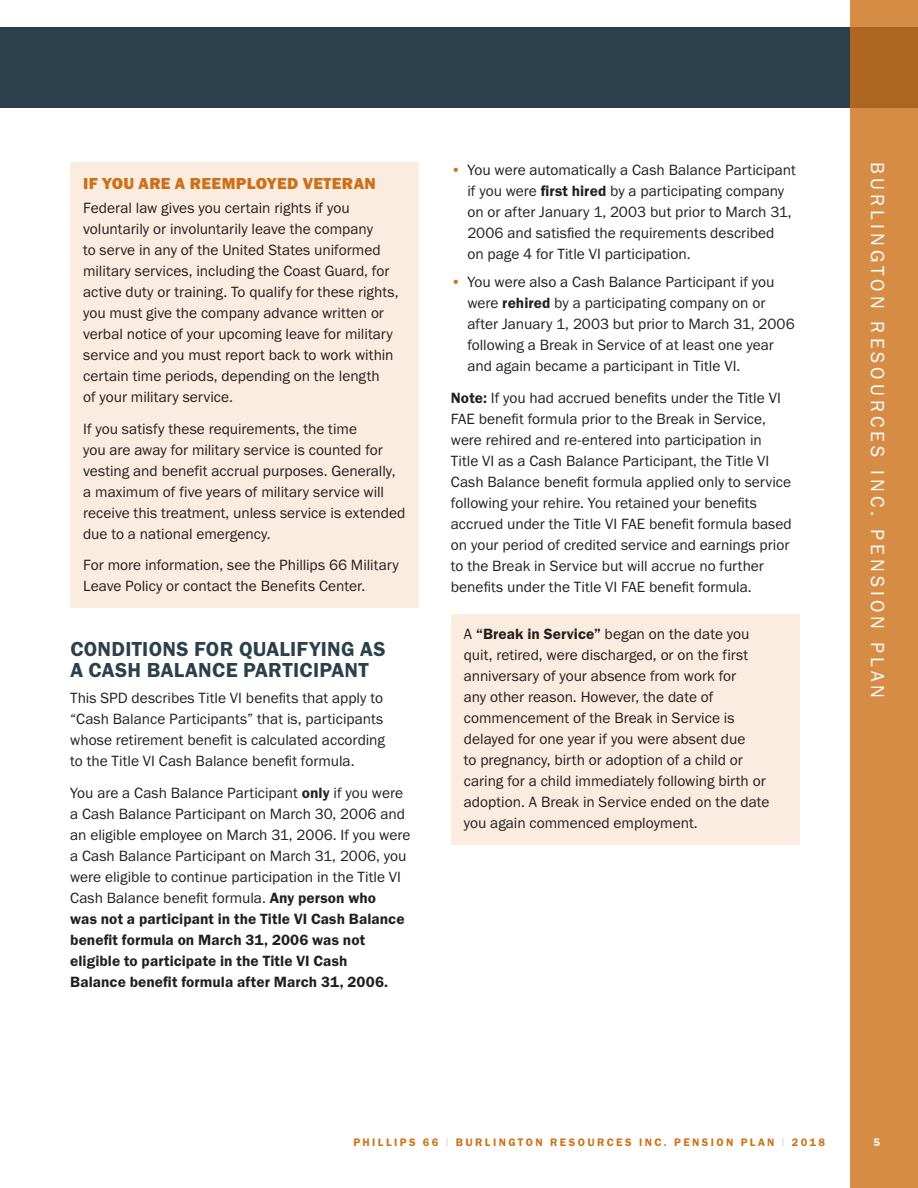
<style>
.page{position:relative;width:918px;height:1188px;background:#fff}
.page>*{position:absolute;margin:0;border:0;box-sizing:border-box;transform-origin:0 0}
.Head_2{font:600 21px/21px "Franklin Gothic FS";letter-spacing:.015em;color:#2b404c}
.t1{font:19.5px "Franklin Gothic FS";letter-spacing:.215em;color:#fff}
.Callout_Head-Brown{font:16.5px "Franklin Gothic FS Hvy";letter-spacing:.02em;color:#ce7018}
.Body{font:15.3px/21px "Franklin Gothic FS";color:#231f20}
.Callout_Body{font:15.3px/21px "Franklin Gothic FS";color:#231f20}
.Callout_Body_after_H{font:15.3px/21px "Franklin Gothic FS";color:#231f20}
.Body_after_hd2{font:15.3px/21px "Franklin Gothic FS";color:#231f20}
.t2{font:600 11.25px "Franklin Gothic FS";letter-spacing:.215em;color:#ce7018}
.t3{font:600 11.25px "Franklin Gothic FS";color:#fff}
.s1{font-weight:600}
.s2{color:#ce7018}
.s3{font-weight:400;color:#d4d2ce}
</style>
<div class="page">
<div style="left:0;top:27px;width:918px;height:81px;background:#2b404c"></div>
<div style="left:850px;top:0;width:68px;height:1188px;background:#d78c46"></div>
<div style="left:70px;top:162px;width:348px;height:446px;background:#faecde"></div>
<div style="left:451px;top:614px;width:348px;height:231px;background:#faecde"></div>
<p class="Callout_Head-Brown" style="left:83px;top:174px;width:294px">IF YOU ARE A REEMPLOYED VETERAN</p>
<p class="Callout_Body_after_H" style="left:83px;top:197px;width:317px">Federal law gives you certain rights if you voluntarily or involuntarily leave the company<br>to serve in any of the United States uniformed military services, including the Coast Guard, for active duty or training. To qualify for these rights, you must give the company advance written or verbal notice of your upcoming leave for military service and you must report back to work within certain time periods, depending on the length<br>of your military service.</p>
<p class="Callout_Body" style="left:83px;top:418px;width:324px">If you satisfy these requirements, the time<br>you are away for military service is counted for vesting and benefit accrual purposes. Generally, a maximum of five years of military service will receive this treatment, unless service is extended due to a national emergency.</p>
<p class="Callout_Body" style="left:83px;top:555px;width:317px">For more information, see the Phillips 66 Military<br>Leave Policy or contact the Benefits Center.</p>
<p class="Head_2" style="left:70px;top:638px;width:317px">CONDITIONS FOR QUALIFYING AS<br>A CASH BALANCE PARTICIPANT</p>
<p class="Body_after_hd2" style="left:70px;top:688px;width:316px">This SPD describes Title VI benefits that apply to “Cash Balance Participants” that is, participants whose retirement benefit is calculated according to the Title VI Cash Balance benefit formula.</p>
<p class="Body" style="left:70px;top:782px;width:342px">You are a Cash Balance Participant <span class="s1">only</span> if you were a Cash Balance Participant on March 30, 2006 and an eligible employee on March 31, 2006. If you were a Cash Balance Participant on March 31, 2006, you were eligible to continue participation in the Title VI Cash Balance benefit formula. <span class="s1">Any person who<br>was not a participant in the Title VI Cash Balance benefit formula on March 31, 2006 was not eligible to participate in the Title VI Cash<br>Balance benefit formula after March 31, 2006.</span></p>
<p class="Body" style="left:467px;top:159px;width:330px;text-indent:-16px"><span class="s2">•</span> You were automatically a Cash Balance Participant if you were <span class="s1">first hired</span> by a participating company on or after January 1, 2003 but prior to March 31, 2006 and satisfied the requirements described<br>on page 4 for Title VI participation.</p>
<p class="Body" style="left:467px;top:272px;width:329px;text-indent:-16px"><span class="s2">•</span> You were also a Cash Balance Participant if you were <span class="s1">rehired</span> by a participating company on or after January 1, 2003 but prior to March 31, 2006 following a Break in Service of at least one year and again became a participant in Title VI.</p>
<p class="Body" style="left:451px;top:388px;width:342px"><span class="s1">Note:</span> If you had accrued benefits under the Title VI FAE benefit formula prior to the Break in Service, were rehired and re-entered into participation in Title VI as a Cash Balance Participant, the Title VI Cash Balance benefit formula applied only to service following your rehire. You retained your benefits accrued under the Title VI FAE benefit formula based on your period of credited service and earnings prior to the Break in Service but will accrue no further benefits under the Title VI FAE benefit formula.</p>
<p class="Callout_Body" style="left:464px;top:624px;width:307px">A <span class="s1">“Break in Service”</span> began on the date you quit, retired, were discharged, or on the first anniversary of your absence from work for<br>any other reason. However, the date of commencement of the Break in Service is delayed for one year if you were absent due<br>to pregnancy, birth or adoption of a child or caring for a child immediately following birth or adoption. A Break in Service ended on the date you again commenced employment.</p>
<p class="t1" style="left:888px;top:162px;width:538px;rotate:90deg">BURLINGTON RESOURCES INC. PENSION PLAN</p>
<p class="t2" style="left:354px;top:1136px;width:473px">PHILLIPS 66 <span class="s3">l</span> BURLINGTON RESOURCES INC. PENSION PLAN <span class="s3">l</span> 2018</p>
<p class="t3" style="left:874px;top:1136px;width:8px">5</p>
</div>
